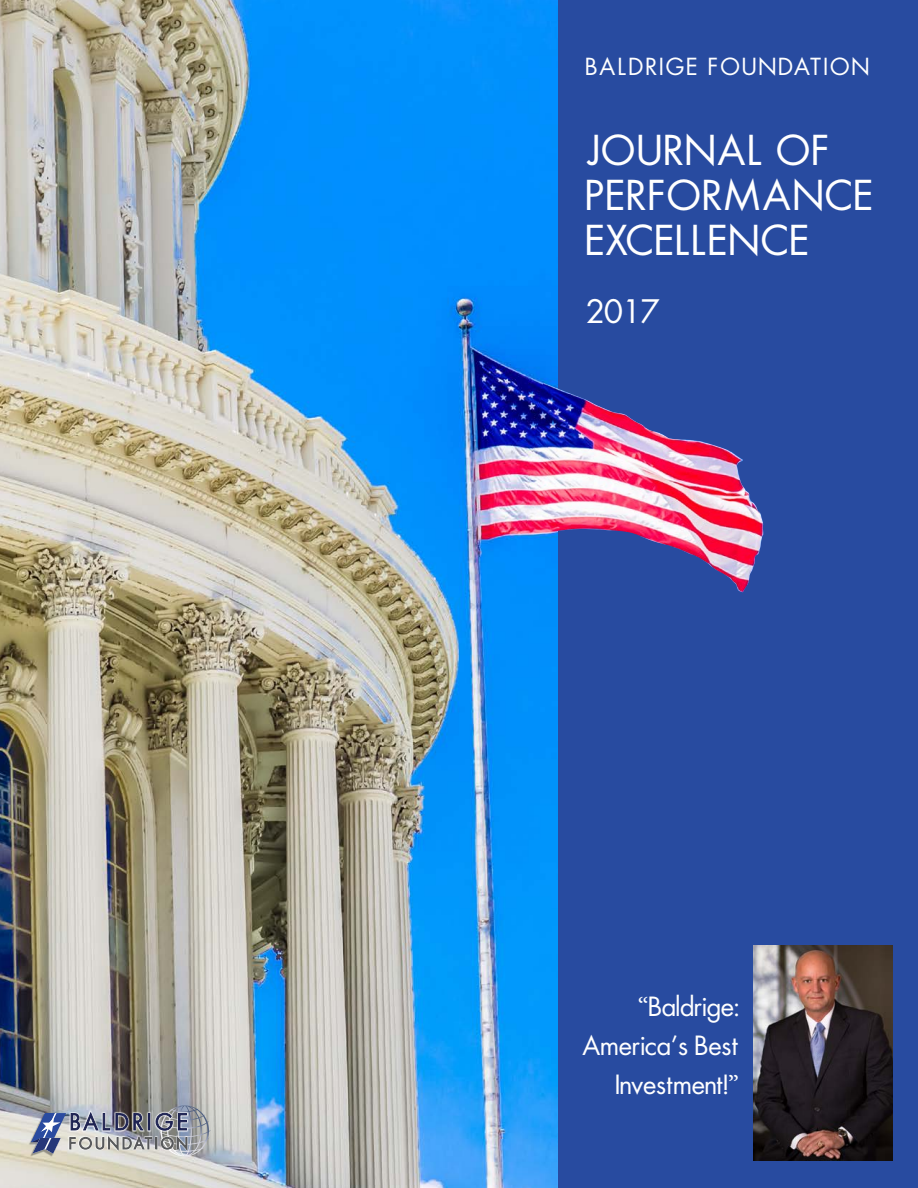
<style>
.page{position:relative;width:918px;height:1188px;background:#fff}
.page>*{position:absolute;margin:0;border:0;box-sizing:border-box;transform-origin:0 0}
.t1{font:42px/45px "DNF Futsans";letter-spacing:.04em;color:#fff}
.t2{font:33px "DNF Futsans";color:#fff}
.t3{font:27px/39px "DNF Futsans";color:#fff;text-align:right}
.t4{font:24px "DNF Futsans";letter-spacing:.1em;color:#fff}
.s1{font-family:"Minion Pro"}
</style>
<div class="page">
<img style="left:0;top:0;width:558px;height:1188px">
<div style="left:558px;top:0;width:360px;height:1188px;background:#284ba0"></div>
<img style="left:60px;top:1101px;width:137px;height:5px">
<img style="left:60px;top:1156px;width:137px;height:5px">
<img style="left:28px;top:1113px;width:3px;height:43px">
<svg style="left:31px;top:1106px;width:180px;height:50px;background:#9a9da8"></svg>
<img style="left:525px;top:383px;width:239px;height:209px">
<img style="left:753px;top:946px;width:139px;height:215px">
<p class="t4" style="left:585px;top:51px;width:285px">BALDRIGE FOUNDATION</p>
<h1 class="t1" style="left:585px;top:127px;width:289px">JOURNAL OF<br>PERFORMANCE<br>EXCELLENCE</h1>
<p class="t2" style="left:585px;top:290px;width:76px">2017</p>
<p class="t3" style="left:582px;top:987px;width:158px"><span class="s1">“</span>Baldrige:<br>America’s Best<br>Investment!<span class="s1">”</span></p>
</div>
